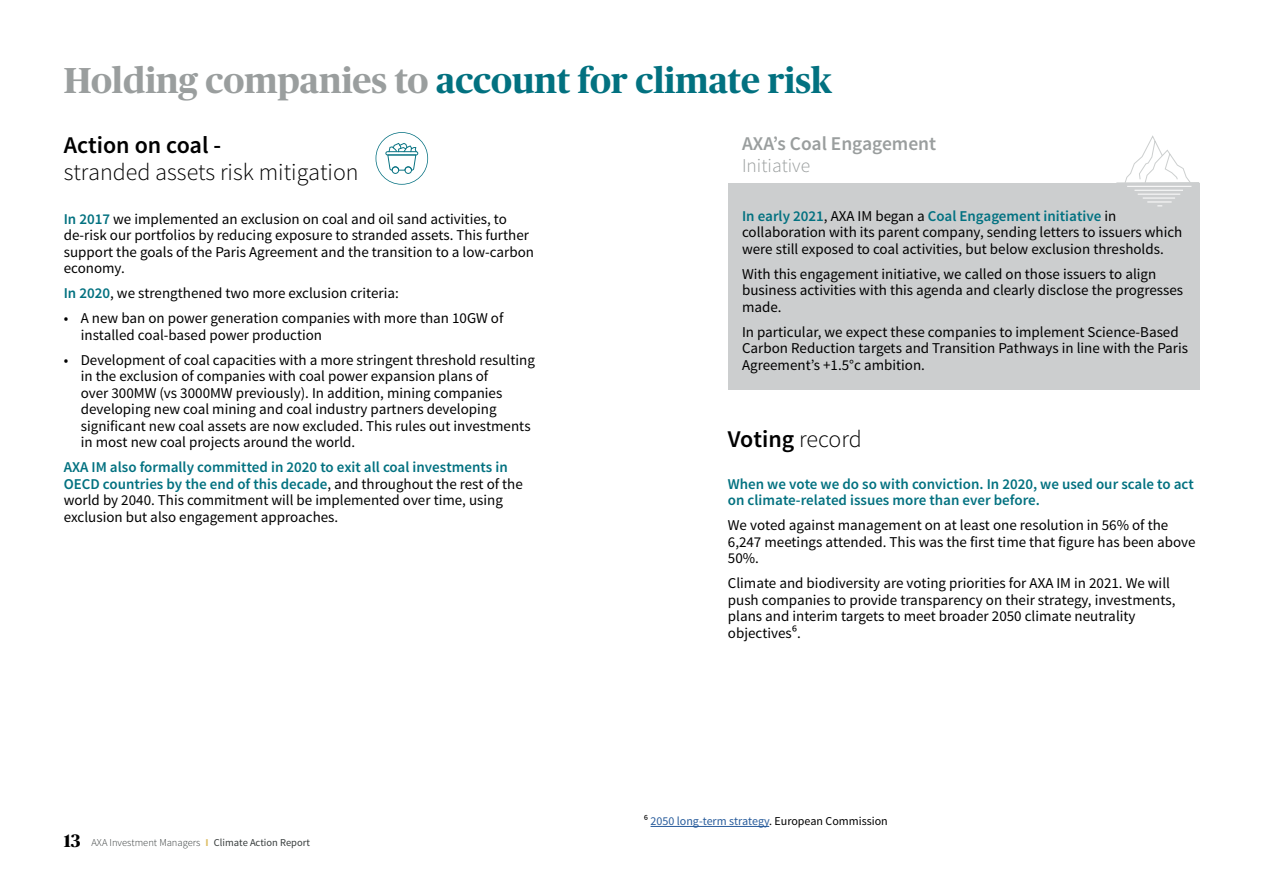
<style>
.page{position:relative;width:1263px;height:893px;background:#fff}
.page>*{position:absolute;margin:0;border:0;box-sizing:border-box;transform-origin:0 0}
.t1{font:700 36px "Publico Headline";color:#027180}
.t2{font:300 24px "Source Sans Pro";color:#000}
.t3{font:600 24px "Source Sans Pro";color:#000}
.t4{font:600 19.5px "Source Sans Pro";color:#9a9e9e}
.t5{font:300 19.5px "Source Sans Pro";color:#9a9e9e}
.t6{font:15px/16.5px "Source Sans Pro";color:#000}
.t7{font:600 15px/16.5px "Source Sans Pro";color:#027180}
.t8{font:12px "Source Sans Pro";color:#275b9b}
.t9{font:300 10.5px "Source Sans Pro";color:#373c3c}
.s1{color:#9a9e9e}
.s2{font-weight:600;color:#027180}
.s3{font-family:"Publico Headline";font-weight:700;font-size:18px;color:#000}
.s4{font-weight:700;color:#ddbe65}
.s5{font-weight:400}
.s6{font-weight:600;color:#017181}
.s7{font-weight:300}
.s8{color:#000}
</style>
<div class="page">
<div style="left:728px;top:183px;width:471px;height:207px;background:#cccecf"></div>
<hr style="left:650px;top:826px;width:119px;height:1px;background:#275b9b">
<svg style="left:376px;top:132px;width:52px;height:53px"></svg>
<hr style="left:1116px;top:182px;width:83px;height:1px;background:#cccfcf">
<svg style="left:1124px;top:135px;width:66px;height:48px"></svg>
<hr style="left:1127px;top:186px;width:64px;height:1px;background:#fff">
<hr style="left:1134px;top:190px;width:49px;height:1px;background:#fff">
<hr style="left:1138px;top:194px;width:42px;height:1px;background:#fff">
<hr style="left:1143px;top:198px;width:32px;height:1px;background:#fff">
<svg style="left:1147px;top:202px;width:25px;height:5px"></svg>
<h1 class="t1" style="left:64px;top:54px;width:770px"><span class="s1">Holding companies to</span> account for climate risk</h1>
<h2 class="t3" style="left:64px;top:130px;width:159px">Action on coal -</h2>
<h2 class="t2" style="left:64px;top:157px;width:296px">stranded assets risk mitigation</h2>
<p class="t6" style="left:64px;top:211px;width:472px"><span class="s2">In 2017</span> we implemented an exclusion on coal and oil sand activities, to de-risk our portfolios by reducing exposure to stranded assets. This further support the goals of the Paris Agreement and the transition to a low-carbon economy.</p>
<p class="t6" style="left:64px;top:285px;width:337px"><span class="s2">In 2020</span>, we strengthened two more exclusion criteria:</p>
<p class="t6" style="left:81px;top:310px;width:424px;text-indent:-17px">• A new ban on power generation companies with more than 10GW of installed coal-based power production</p>
<p class="t6" style="left:81px;top:352px;width:456px;text-indent:-17px">• Development of coal capacities with a more stringent threshold resulting in the exclusion of companies with coal power expansion plans of<br>over 300MW (vs 3000MW previously). In addition, mining companies developing new coal mining and coal industry partners developing significant new coal assets are now excluded. This rules out investments in most new coal projects around the world.</p>
<p class="t6" style="left:64px;top:459px;width:461px"><span class="s2">AXA IM also formally committed in 2020 to exit all coal investments in OECD countries by the end of this decade</span>, and throughout the rest of the world by 2040. This commitment will be implemented over time, using exclusion but also engagement approaches.</p>
<p class="t9" style="left:64px;top:836px;width:248px"><span class="s3">13</span> AXA Investment Managers <span class="s4">I</span> <span class="s5">Climate Action Report</span></p>
<h3 class="t4" style="left:742px;top:131px;width:196px">AXA’s Coal Engagement</h3>
<h3 class="t5" style="left:742px;top:154px;width:70px">Initiative</h3>
<p class="t6" style="left:742px;top:208px;width:442px"><span class="s2">In early 2021</span>, AXA IM began a <span class="s6">Coal Engagement initiative</span> in collaboration with its parent company, sending letters to issuers which were still exposed to coal activities, but below exclusion thresholds.</p>
<p class="t6" style="left:742px;top:266px;width:443px">With this engagement initiative, we called on those issuers to align business activities with this agenda and clearly disclose the progresses made.</p>
<p class="t6" style="left:742px;top:324px;width:448px">In particular, we expect these companies to implement Science-Based<br>Carbon Reduction targets and Transition Pathways in line with the Paris<br>Agreement’s +1.5°c ambition.</p>
<h2 class="t3" style="left:728px;top:424px;width:135px">Voting <span class="s7">record</span></h2>
<p class="t7" style="left:728px;top:476px;width:467px">When we vote we do so with conviction. In 2020, we used our scale to act on climate-related issues more than ever before.</p>
<p class="t6" style="left:728px;top:517px;width:469px">We voted against management on at least one resolution in 56% of the<br>6,247 meetings attended. This was the first time that figure has been above<br>50%.</p>
<p class="t6" style="left:728px;top:575px;width:449px">Climate and biodiversity are voting priorities for AXA IM in 2021. We will push companies to provide transparency on their strategy, investments, plans and interim targets to meet broader 2050 climate neutrality objectives⁶.</p>
<p class="t8" style="left:644px;top:814px;width:246px"><span class="s8">⁶</span> 2050 long-term strategy<span class="s8">. European Commission</span></p>
</div>
